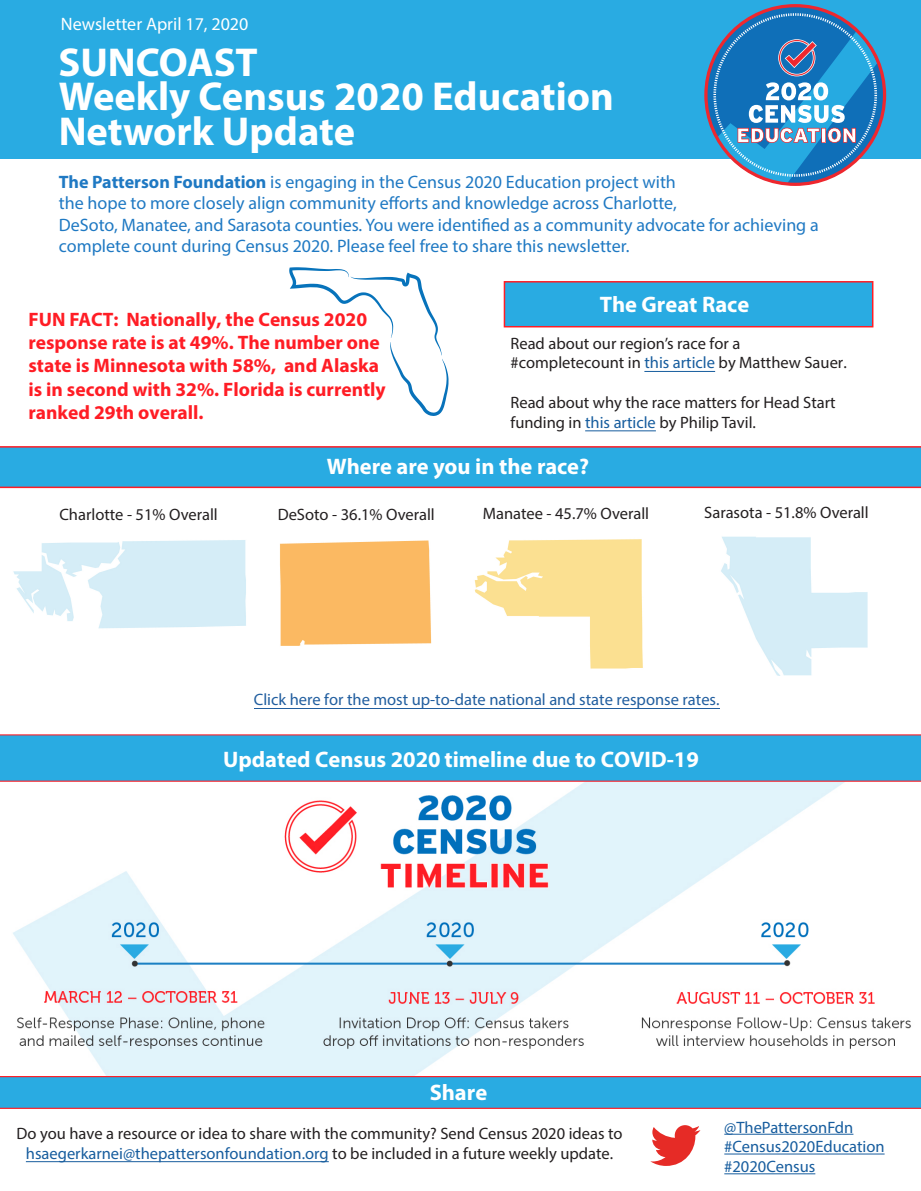
<style>
.page{position:relative;width:921px;height:1191px;background:#fff}
.page>*{position:absolute;margin:0;border:0;box-sizing:border-box;transform-origin:0 0}
.t1{font:700 40.5px/34.8px "Myriad Pro";color:#fff}
.t2{font:700 22.5px "Myriad Pro";color:#fff}
.t3{font:700 19.5px/23.4px "Myriad Pro";color:#ff1d25}
.t4{font:18px/21.6px "Myriad Pro";color:#1f79c3}
.t5{font:18px "Myriad Pro";color:#fff}
.t6{font:16.5px/19.8px "Myriad Pro";color:#231f20}
.t7{font:16.5px "Myriad Pro";color:#215e9f}
.t8{font:16.5px "Myriad Pro";color:#175d9e}
.s1{font-weight:700}
.s2{color:#175d9e}
</style>
<div class="page">
<img style="left:721px;top:536px;width:147px;height:140px">
<img style="left:474px;top:539px;width:169px;height:130px">
<img style="left:13px;top:782px;width:898px;height:293px">
<div style="left:0;top:0;width:921px;height:158px;background:#29abe2"></div>
<div style="left:504px;top:281px;width:369px;height:46px;background:#29abe2;border:2px solid #ff1d25"></div>
<svg style="left:650px;top:1125px;width:50px;height:41px"></svg>
<hr style="left:724px;top:1134px;width:129px;height:1px;background:#175d9e">
<hr style="left:724px;top:1154px;width:161px;height:1px;background:#175d9e">
<hr style="left:724px;top:1173px;width:91px;height:1px;background:#175d9e">
<svg style="left:704px;top:4px;width:185px;height:182px"></svg>
<svg style="left:0;top:1076px;width:921px;height:33px;background:#38a0d4"></svg>
<svg style="left:0;top:446px;width:921px;height:43px;background:#3ca2d5"></svg>
<svg style="left:289px;top:267px;width:160px;height:149px"></svg>
<svg style="left:0;top:734px;width:921px;height:48px;background:#35a5d9"></svg>
<hr style="left:26px;top:1161px;width:303px;height:1px;background:#175d9e">
<hr style="left:644px;top:371px;width:71px;height:1px;background:#175d9e">
<hr style="left:585px;top:430px;width:71px;height:1px;background:#175d9e">
<hr style="left:254px;top:708px;width:466px;height:1px;background:#215e9f">
<img style="left:13px;top:540px;width:233px;height:89px">
<div style="left:280px;top:540px;width:152px;height:106px;background:#fbb962"></div>
<p class="t5" style="left:61px;top:13px;width:189px">Newsletter April 17, 2020</p>
<p class="t1" style="left:58px;top:43px;width:557px">SUNCOAST<br>Weekly Census 2020 Education<br>Network Update</p>
<p class="t4" style="left:59px;top:171px;width:762px"><span class="s1">The Patterson Foundation</span> is engaging in the Census 2020 Education project with<br>the hope to more closely align community efforts and knowledge across Charlotte,<br>DeSoto, Manatee, and Sarasota counties. You were identified as a community advocate for achieving a complete count during Census 2020. Please feel free to share this newsletter.</p>
<p class="t2" style="left:600px;top:290px;width:151px">The Great Race</p>
<p class="t3" style="left:28px;top:307px;width:359px">FUN FACT: Nationally, the Census 2020 response rate is at 49%. The number one state is Minnesota with 58%, and Alaska is in second with 32%. Florida is currently ranked 29th overall.</p>
<p class="t6" style="left:511px;top:333px;width:338px">Read about our region’s race for a #completecount in <span class="s2">this article</span> by Matthew Sauer.</p>
<p class="t6" style="left:511px;top:392px;width:327px">Read about why the race matters for Head Start funding in <span class="s2">this article</span> by Philip Tavil.</p>
<p class="t2" style="left:327px;top:452px;width:264px">Where are you in the race?</p>
<p class="t6" style="left:59px;top:504px;width:160px">Charlotte - 51% Overall</p>
<p class="t6" style="left:278px;top:504px;width:159px">DeSoto - 36.1% Overall</p>
<p class="t6" style="left:704px;top:503px;width:166px">Sarasota - 51.8% Overall</p>
<p class="t6" style="left:483px;top:504px;width:168px">Manatee - 45.7% Overall</p>
<p class="t7" style="left:254px;top:689px;width:467px">Click here for the most up-to-date national and state response rates.</p>
<p class="t2" style="left:223px;top:745px;width:477px">Updated Census 2020 timeline due to COVID-19</p>
<p class="t2" style="left:430px;top:1078px;width:59px">Share</p>
<p class="t6" style="left:17px;top:1123px;width:608px;text-align:center">Do you have a resource or idea to share with the community? Send Census 2020 ideas to <span class="s2">hsaegerkarnei@thepattersonfoundation.org</span> to be included in a future weekly update.</p>
<p class="t8" style="left:724px;top:1117px;width:131px">@ThePattersonFdn</p>
<p class="t8" style="left:724px;top:1137px;width:162px">#Census2020Education</p>
<p class="t8" style="left:724px;top:1156px;width:93px">#2020Census</p>
</div>
